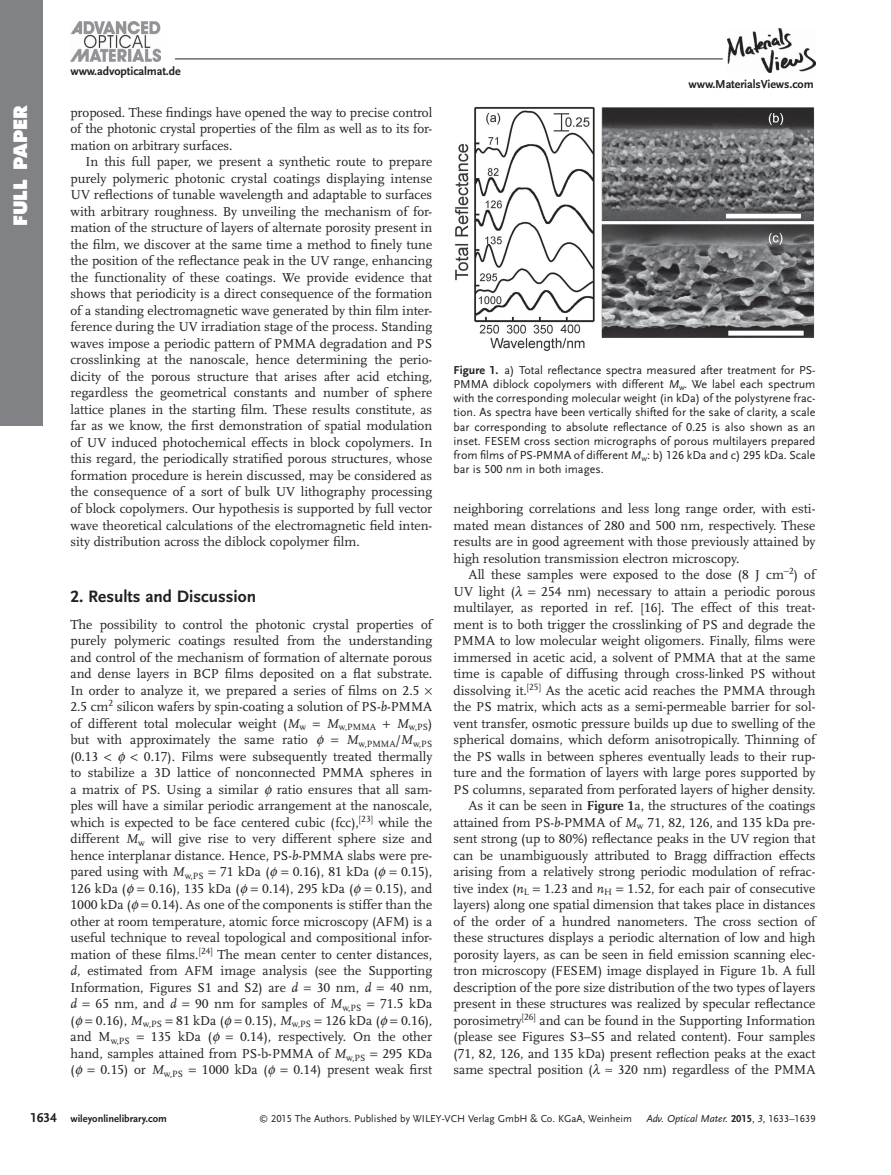
<style>
.page{position:relative;width:891px;height:1175px;background:#fff}
.page>*{position:absolute;margin:0;border:0;box-sizing:border-box;transform-origin:0 0}
.t1{font:800 18px "Futura";letter-spacing:.005em;color:#fff}
.t2{font:700 17.25px "Scala Sans LF";color:#231f20}
.t3{font:13.5px/16.5px "Scala LF";color:#231f20;text-align:justify}
.t4{font:italic 13.5px "Scala LF";color:#231f20}
.t5{font:12px/14.2px "Scala Sans LF";color:#231f20;text-align:justify}
.t6{font:700 12px "Scala Sans LF";letter-spacing:-.01em;color:#231f20}
.t7{font:10.5px "Scala Sans LF";color:#231f20}
.t8{font:italic 10.5px "Scala Sans LF";color:#231f20}
.t9{font:700 10.5px "Scala Sans LF";color:#231f20}
.t10{font:9.45px "Scala LF";color:#231f20}
.s1{font-style:italic}
.s2{font-weight:700}
.s3{font-weight:700;font-style:normal}
.s4{font-style:normal}
.s5{font-size:13.5px}
.s6{font-size:9px}
</style>
<div class="page">
<div style="left:0;top:0;width:43px;height:425px;background:#808285"></div>
<img style="left:727px;top:28px;width:88px;height:45px">
<hr style="left:175px;top:59px;width:548px;height:1px;background:#231f20">
<img style="left:70px;top:21px;width:90px;height:40px">
<img style="left:455px;top:107px;width:359px;height:244px">
<p class="t6" style="left:70px;top:66px;width:112px">www.advopticalmat.de</p>
<p class="t3" style="left:71px;top:105px;width:363px">proposed. These findings have opened the way to precise control of the photonic crystal properties of the film as well as to its for&shy;mation on arbitrary surfaces.</p>
<p class="t3" style="left:71px;top:154px;width:363px;text-indent:15px">In this full paper, we present a synthetic route to prepare purely polymeric photonic crystal coatings displaying intense UV reflections of tunable wavelength and adaptable to surfaces with arbitrary roughness. By unveiling the mechanism of for&shy;mation of the structure of layers of alternate porosity present in the film, we discover at the same time a method to finely tune the position of the reflectance peak in the UV range, enhancing the functionality of these coatings. We provide evidence that shows that periodicity is a direct consequence of the formation of a standing electromagnetic wave generated by thin film inter&shy;ference during the UV irradiation stage of the process. Standing waves impose a periodic pattern of PMMA degradation and PS crosslinking at the nanoscale, hence determining the perio&shy;dicity of the porous structure that arises after acid etching, regardless the geometrical constants and number of sphere lattice planes in the starting film. These results constitute, as far as we know, the first demonstration of spatial modulation of UV induced photochemical effects in block copolymers. In this regard, the periodically stratified porous structures, whose formation procedure is herein discussed, may be considered as the consequence of a sort of bulk UV lithography processing of block copolymers. Our hypothesis is supported by full vector wave theoretical calculations of the electromagnetic field inten&shy;sity distribution across the diblock copolymer film.</p>
<p class="t2" style="left:71px;top:588px;width:187px">2. Results and Discussion</p>
<p class="t3" style="left:70px;top:617px;width:363px;text-align:left">The possibility to control the photonic crystal properties of purely polymeric coatings resulted from the understanding and control of the mechanism of formation of alternate porous and dense layers in BCP films deposited on a flat substrate.<br>In order to analyze it, we prepared a series of films on 2.5<br>2.5 cm <sup>2</sup> silicon wafers by spin-coating a solution of PS- <span class="s1">b</span> -PMMA of different total molecular weight ( <span class="s1">M</span><sub>w</sub></p>
<p class="t6" style="left:689px;top:79px;width:127px">www.MaterialsViews.com</p>
<h1 class="t1" style="left:13px;top:226px;width:123px;rotate:-90deg">FULL PAPER</h1>
<p class="t5" style="left:454px;top:363px;width:363px"><span class="s2">Figure 1.</span> a) Total reflectance spectra measured after treatment for PS-PMMA diblock copolymers with different <span class="s1">M</span><sub>w</sub> . We label each spectrum with the corresponding molecular weight (in kDa) of the polystyrene frac&shy;tion. As spectra have been vertically shifted for the sake of clarity, a scale bar corresponding to absolute reflectance of 0.25 is also shown as an inset. FESEM cross section micrographs of porous multilayers prepared from films of PS-PMMA of different <span class="s1">M</span><sub>w</sub> : b) 126 kDa and c) 295 kDa. Scale bar is 500 nm in both images.</p>
<p class="t3" style="left:454px;top:501px;width:363px">neighboring correlations and less long range order, with esti&shy;mated mean distances of 280 and 500 nm, respectively. These results are in good agreement with those previously attained by high resolution transmission electron microscopy.</p>
<p class="t3" style="left:454px;top:567px;width:363px;text-indent:15px">All these samples were exposed to the dose (8 J cm −<sup>2</sup> ) of<br>UV light (</p>
<p class="t3" style="left:454px;top:584px;width:363px;text-align:right">254 nm) necessary to attain a periodic porous<br>multilayer, as reported in ref. [ 16 ] . The effect of this treat&shy;ment is to both trigger the crosslinking of PS and degrade the PMMA to low molecular weight oligomers. Finally, films were immersed in acetic acid, a solvent of PMMA that at the same time is capable of diffusing through cross-linked PS without dissolving it. <sup>[</sup> <sup>25</sup> <sup>]</sup> As the acetic acid reaches the PMMA through the PS matrix, which acts as a semi-permeable barrier for sol&shy;vent transfer, osmotic pressure builds up due to swelling of the spherical domains, which deform anisotropically. Thinning of the PS walls in between spheres eventually leads to their rup&shy;ture and the formation of layers with large pores supported by PS columns, separated from perforated layers of higher density.<br>As it can be seen in <span class="s2">Figure 1</span> a, the structures of the coatings attained from PS- <span class="s1">b</span> -PMMA of <span class="s1">M</span><sub>w</sub> 71, 82, 126, and 135 kDa pre&shy;sent strong (up to 80%) reflectance peaks in the UV region that can be unambiguously attributed to Bragg diffraction effects arising from a relatively strong periodic modulation of refrac&shy;tive index ( <span class="s1">n</span><sub>L</sub> 1.23 and <span class="s1">n</span><sub>H</sub> 1.52, for each pair of consecutive layers) along one spatial dimension that takes place in distances of the order of a hundred nanometers. The cross section of these structures displays a periodic alternation of low and high porosity layers, as can be seen in field emission scanning elec&shy;tron microscopy (FESEM) image displayed in Figure 1 b. A full description of the pore size distribution of the two types of layers present in these structures was realized by specular reflectance porosimetry <sup>[</sup> <sup>26</sup> <sup>]</sup> and can be found in the Supporting Information (please see Figures S3–S5 and related content). Four samples (71, 82, 126, and 135 kDa) present reflection peaks at the exact same spectral position ( ≈ 320 nm) regardless of the PMMA</p>
<p class="t8" style="left:646px;top:1114px;width:171px">Adv. Optical Mater. <span class="s3">2015</span><span class="s4">,</span> 3<span class="s4">, 1633–1639</span></p>
<p class="t10" style="left:327px;top:723px;width:51px"><sup>M</sup>w,PMMA</p>
<p class="t10" style="left:397px;top:723px;width:37px"><sup>M</sup>w,PS <sup>)</sup></p>
<p class="t3" style="left:70px;top:732px;width:239px">but with approximately the same ratio</p>
<p class="t10" style="left:346px;top:739px;width:87px"><sup>M</sup>w,PMMA <sup>/</sup> <sup>M</sup>w,PS</p>
<p class="t3" style="left:70px;top:748px;width:29px">(0.13</p>
<p class="t3" style="left:71px;top:748px;width:363px;text-indent:73px">0.17). Films were subsequently treated thermally to stabilize a 3D lattice of nonconnected PMMA spheres in a matrix of PS. Using a similar</p>
<p class="t3" style="left:70px;top:781px;width:363px;text-indent:206px">ratio ensures that all sam&shy;ples will have a similar periodic arrangement at the nanoscale, which is expected to be face centered cubic (fcc), <sup>[</sup> <sup>23</sup> <sup>]</sup> while the different <span class="s1">M</span><sub>w</sub> will give rise to very different sphere size and hence interplanar distance. Hence, PS- <span class="s1">b</span> -PMMA slabs were pre&shy;pared using with <span class="s1">M</span><sub>w,PS</sub> 71 kDa (</p>
<p class="t3" style="left:293px;top:864px;width:87px">0.16), 81 kDa (</p>
<p class="t3" style="left:401px;top:864px;width:33px">0.15),</p>
<p class="t3" style="left:71px;top:880px;width:57px">126 kDa (</p>
<p class="t3" style="left:149px;top:880px;width:92px">0.16), 135 kDa (</p>
<p class="t3" style="left:262px;top:880px;width:92px">0.14), 295 kDa (</p>
<p class="t3" style="left:376px;top:880px;width:58px">0.15), and</p>
<p class="t3" style="left:71px;top:897px;width:62px">1000 kDa (</p>
<p class="t3" style="left:71px;top:897px;width:363px;text-indent:81px">0.14). As one of the components is stiffer than the other at room temperature, atomic force microscopy (AFM) is a useful technique to reveal topological and compositional infor&shy;mation of these films. <sup>[</sup> <sup>24</sup> <sup>]</sup> The mean center to center distances, <span class="s1">d</span> , estimated from AFM image analysis (see the Supporting Information, Figures S1 and S2) are <span class="s1">d</span></p>
<p class="t3" style="left:317px;top:979px;width:56px">30 nm, <span class="s1">d</span></p>
<p class="t3" style="left:390px;top:979px;width:44px">40 nm,</p>
<p class="t4" style="left:70px;top:998px;width:8px">d</p>
<p class="t3" style="left:96px;top:996px;width:83px">65 nm, and <span class="s1">d</span></p>
<p class="t3" style="left:195px;top:996px;width:168px">90 nm for samples of <span class="s1">M</span><sub>w,PS</sub></p>
<p class="t3" style="left:380px;top:996px;width:54px">71.5 kDa</p>
<p class="t3" style="left:70px;top:1012px;width:6px">(</p>
<p class="t3" style="left:96px;top:1013px;width:129px">0.16), <span class="s1">M</span><sub>w,PS</sub> 81 kDa (</p>
<p class="t3" style="left:245px;top:1013px;width:136px">0.15), <span class="s1">M</span><sub>w,PS</sub> 126 kDa (</p>
<p class="t3" style="left:401px;top:1013px;width:33px">0.16),</p>
<p class="t3" style="left:71px;top:1029px;width:61px">and M <sub>w,PS</sub></p>
<p class="t3" style="left:151px;top:1029px;width:63px">135 kDa (</p>
<p class="t3" style="left:70px;top:1029px;width:363px;text-indent:170px">0.14), respectively. On the other hand, samples attained from PS-b-PMMA of <span class="s1">M</span><sub>w,PS</sub> 295 KDa (</p>
<p class="t3" style="left:101px;top:1062px;width:84px">0.15) or <span class="s1">M</span><sub>w,PS</sub></p>
<p class="t3" style="left:202px;top:1062px;width:67px">1000 kDa (</p>
<p class="t3" style="left:294px;top:1062px;width:140px">0.14) present weak first</p>
<p class="t9" style="left:30px;top:1114px;width:138px"><span class="s5">1634</span> wileyonlinelibrary.com</p>
<p class="t7" style="left:259px;top:1114px;width:374px"><span class="s6">©</span> 2015 The Authors. Published by WILEY-VCH Verlag GmbH &amp; Co. KGaA, Weinheim</p>
</div>
